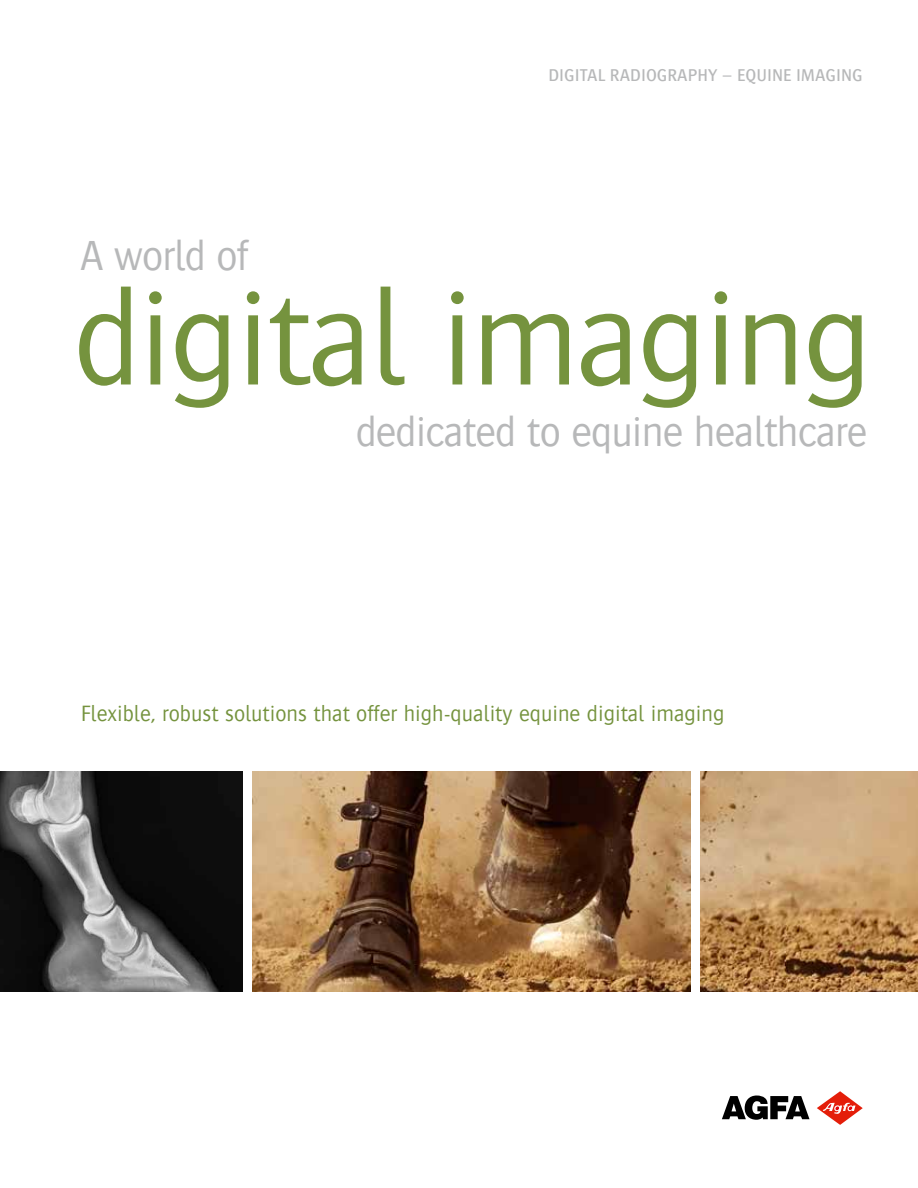
<style>
.page{position:relative;width:918px;height:1188px;background:#fff}
.page>*{position:absolute;margin:0;border:0;box-sizing:border-box;transform-origin:0 0}
.t1{font:300 138.9px "Bosis For Agfa";letter-spacing:-.02em;color:#75933e}
.t2{font:300 43.2px "Bosis For Agfa";letter-spacing:-.02em;color:#b7b8b9}
.t3{font:300 22.8px "Bosis For Agfa";color:#75933e}
.t4{font:500 17.55px "Bosis For Agfa";color:#b7b8b9}
</style>
<div class="page">
<svg style="left:722px;top:1096px;width:88px;height:24px"></svg>
<svg style="left:817px;top:1091px;width:46px;height:34px"></svg>
<img style="left:0;top:772px;width:243px;height:219px">
<img style="left:252px;top:772px;width:666px;height:219px">
<div style="left:691px;top:767px;width:9px;height:229px;background:#fff"></div>
<p class="t4" style="left:549px;top:66px;width:316px">DIGITAL RADIOGRAPHY – EQUINE IMAGING</p>
<h2 class="t2" style="left:80px;top:233px;width:170px">A world of</h2>
<h1 class="t1" style="left:73px;top:266px;width:800px">digital imaging</h1>
<h2 class="t2" style="left:356px;top:409px;width:513px">dedicated to equine healthcare</h2>
<p class="t3" style="left:81px;top:701px;width:645px">Flexible, robust solutions that offer high-quality equine digital imaging</p>
</div>
